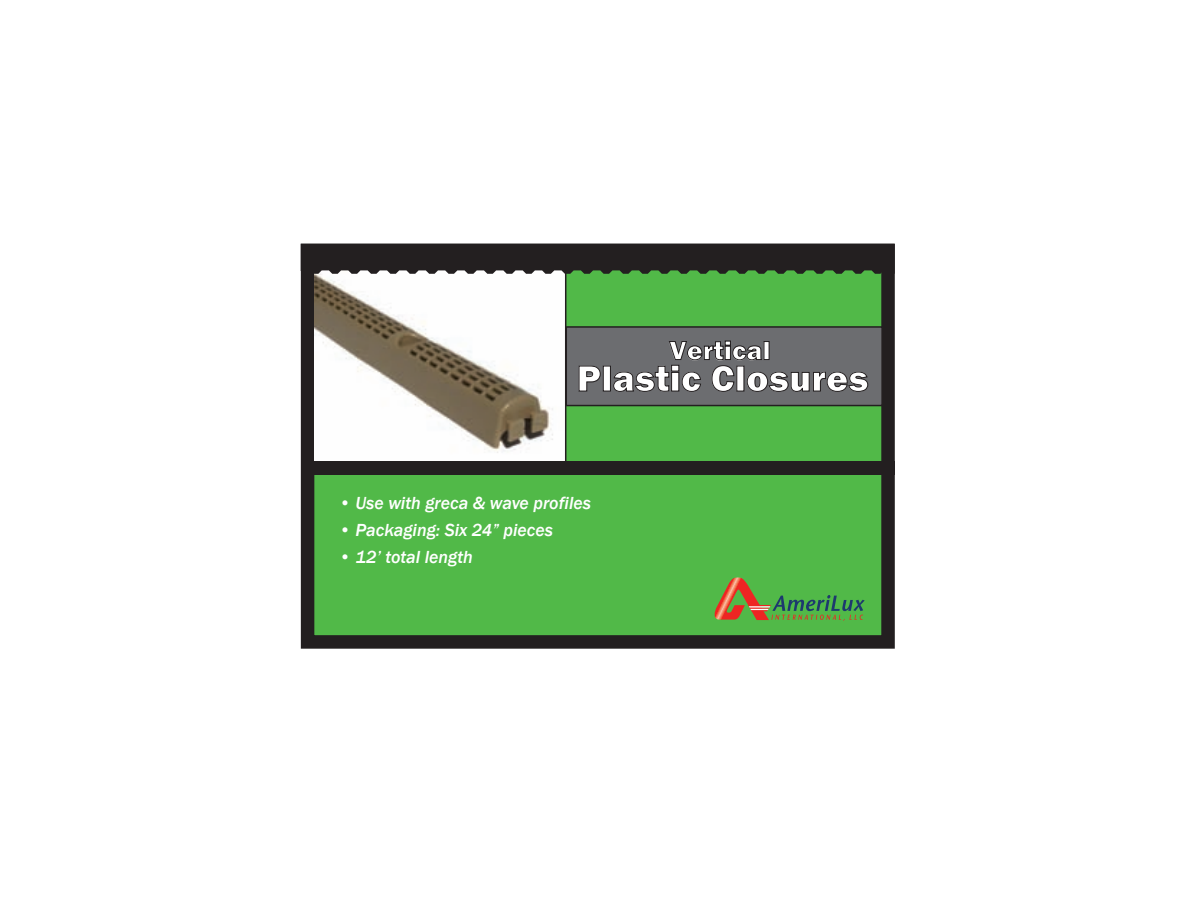
<style>
.page{position:relative;width:1188px;height:918px;background:#fff}
.page>*{position:absolute;margin:0;border:0;box-sizing:border-box;transform-origin:0 0}
.t1{font:800 37.5px "Franklin Gothic";letter-spacing:.01em;color:#fff}
.t2{font:800 27px "Franklin Gothic";letter-spacing:.01em;color:#fff}
.t3{font:italic 500 18px "Franklin Gothic";color:#fff}
</style>
<div class="page">
<div style="left:301px;top:244px;width:594px;height:405px;background:#51b948;border:14px solid #231f20"></div>
<img style="left:314px;top:274px;width:251px;height:188px">
<div style="left:566px;top:326px;width:317px;height:80px;background:#6c6d70;border:2px solid #231f20"></div>
<svg style="left:578px;top:365px;width:23px;height:27px"></svg>
<div style="left:603px;top:366px;width:8px;height:25px;border:1px solid #231f20"></div>
<svg style="left:613px;top:340px;width:256px;height:52px"></svg>
<svg style="left:714px;top:578px;width:151px;height:43px"></svg>
<svg style="left:301px;top:244px;width:594px;height:30px;background:#2a2a27"></svg>
<div style="left:301px;top:462px;width:594px;height:13px;background:#231f20"></div>
<hr style="left:565px;top:262px;width:1px;height:207px;background:#231f20">
<h2 class="t2" style="left:669px;top:333px;width:103px">Vertical</h2>
<h1 class="t1" style="left:577px;top:354px;width:293px">Plastic Closures</h1>
<p class="t3" style="left:339px;top:492px;width:254px">• Use with greca &amp; wave profiles</p>
<p class="t3" style="left:339px;top:519px;width:216px">• Packaging: Six 24” pieces</p>
<p class="t3" style="left:339px;top:546px;width:136px">• 12’ total length</p>
</div>
